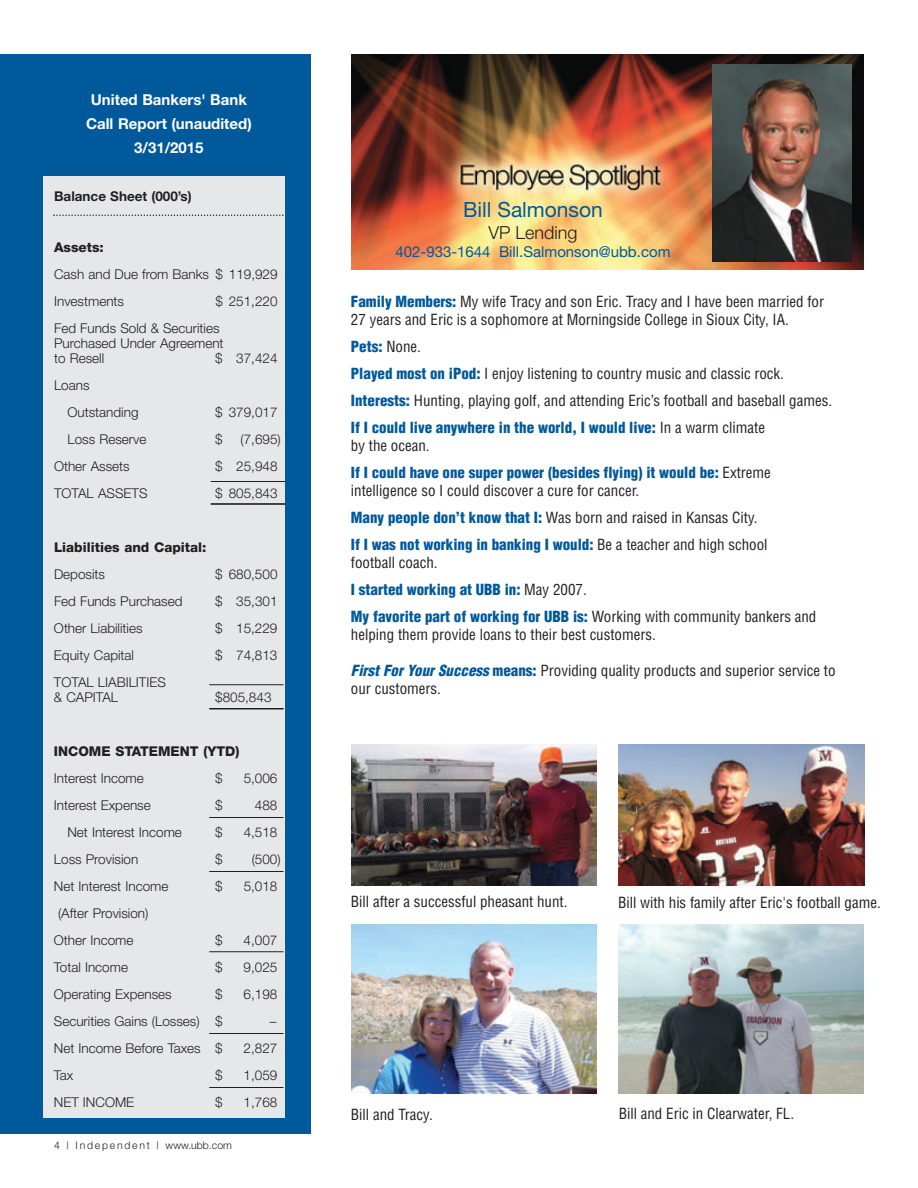
<style>
.page{position:relative;width:918px;height:1188px;background:#fff}
.page>*{position:absolute;margin:0;border:0;box-sizing:border-box;transform-origin:0 0}
.t1{font:21px "Helvetica Neue";color:#00599b}
.t2{font:300 18px "Helvetica Neue";color:#231f20}
.t3{font:condensed 15px/27px "Helvetica";color:#231f20}
.t4{font:900 condensed 15px/27px "Helvetica";color:#00599b}
.t5{font:700 15px/24px "Helvetica Neue";color:#fff;text-align:center}
.t6{font:15px "Helvetica Neue";color:#00599b}
.t7{font:300 13.5px/27px "Helvetica Neue";color:#231f20}
.t8{font:800 13.5px "Helvetica Neue";color:#231f20}
.t9{font:700 13.5px "Helvetica Neue";color:#231f20}
.t10{font:300 10.5px "Helvetica Neue";letter-spacing:.165em;color:#231f20}
.s1{font-weight:900;color:#00599b}
.s2{font-weight:400;color:#231f20}
.s3{font-weight:900;font-style:italic;color:#00599b}
</style>
<div class="page">
<img style="left:618px;top:925px;width:246px;height:169px">
<img style="left:619px;top:745px;width:245px;height:140px">
<img style="left:351px;top:745px;width:246px;height:140px">
<div style="left:0;top:54px;width:311px;height:1080px;background:#00599b"></div>
<div style="left:44px;top:176px;width:241px;height:942px;background:#e6e7e9"></div>
<svg style="left:53px;top:214px;width:231px;height:2px"></svg>
<hr style="left:211px;top:481px;width:74px;height:1px;background:#231f20">
<hr style="left:211px;top:503px;width:74px;height:1px;background:#231f20">
<hr style="left:211px;top:504px;width:74px;height:1px;background:#231f20">
<hr style="left:209px;top:684px;width:75px;height:1px;background:#231f20">
<hr style="left:209px;top:817px;width:75px;height:1px;background:#231f20">
<hr style="left:209px;top:871px;width:75px;height:1px;background:#231f20">
<hr style="left:209px;top:1033px;width:75px;height:1px;background:#231f20">
<hr style="left:209px;top:951px;width:75px;height:1px;background:#231f20">
<hr style="left:209px;top:1087px;width:75px;height:1px;background:#231f20">
<hr style="left:209px;top:708px;width:75px;height:1px;background:#231f20">
<hr style="left:209px;top:709px;width:75px;height:1px;background:#231f20">
<img style="left:351px;top:54px;width:513px;height:216px">
<img style="left:713px;top:64px;width:139px;height:198px">
<img style="left:351px;top:925px;width:246px;height:169px">
<p class="t5" style="left:86px;top:89px;width:167px">United Bankers' Bank<br>Call Report (unaudited)<br>3/31/2015</p>
<p class="t9" style="left:54px;top:192px;width:139px">Balance Sheet (000’s)</p>
<p class="t8" style="left:54px;top:243px;width:51px">Assets:</p>
<p class="t7" style="left:54px;top:262px;width:225px">Cash and Due from Banks $ 119,929<br>Investments</p>
<p class="t7" style="left:54px;top:289px;width:225px;text-indent:161px">$ 251,220<br>Fed Funds Sold &amp; Securities</p>
<p class="t7" style="left:54px;top:337px;width:171px;line-height:15px">Purchased Under Agreement to Resell</p>
<p class="t7" style="left:215px;top:346px;width:64px">$ 37,424</p>
<p class="t7" style="left:68px;top:373px;width:73px;text-indent:-13px">Loans<br>Outstanding</p>
<p class="t7" style="left:215px;top:400px;width:64px">$ 379,017</p>
<p class="t7" style="left:68px;top:427px;width:80px">Loss Reserve</p>
<p class="t7" style="left:215px;top:427px;width:9px">$</p>
<p class="t7" style="left:241px;top:427px;width:42px">(7,695)</p>
<p class="t7" style="left:54px;top:454px;width:77px">Other Assets</p>
<p class="t7" style="left:215px;top:454px;width:64px">$ 25,948</p>
<p class="t7" style="left:54px;top:481px;width:95px">TOTAL ASSETS</p>
<p class="t7" style="left:215px;top:481px;width:64px">$ 805,843</p>
<p class="t8" style="left:54px;top:543px;width:154px">Liabilities and Capital:</p>
<p class="t7" style="left:54px;top:562px;width:52px">Deposits</p>
<p class="t7" style="left:215px;top:562px;width:64px">$ 680,500</p>
<p class="t7" style="left:54px;top:589px;width:130px">Fed Funds Purchased</p>
<p class="t7" style="left:215px;top:589px;width:64px">$ 35,301</p>
<p class="t7" style="left:54px;top:616px;width:90px">Other Liabilities</p>
<p class="t7" style="left:215px;top:616px;width:64px">$ 15,229</p>
<p class="t7" style="left:54px;top:643px;width:82px">Equity Capital</p>
<p class="t7" style="left:215px;top:643px;width:64px">$ 74,813</p>
<p class="t7" style="left:54px;top:676px;width:113px;line-height:15px">TOTAL LIABILITIES &amp; CAPITAL</p>
<p class="t7" style="left:215px;top:685px;width:58px">$805,843</p>
<p class="t8" style="left:54px;top:747px;width:187px">INCOME STATEMENT (YTD)</p>
<p class="t7" style="left:54px;top:766px;width:91px">Interest Income</p>
<p class="t7" style="left:215px;top:766px;width:9px">$</p>
<p class="t7" style="left:244px;top:766px;width:35px">5,006</p>
<p class="t7" style="left:54px;top:793px;width:98px">Interest Expense</p>
<p class="t7" style="left:215px;top:793px;width:9px">$</p>
<p class="t7" style="left:255px;top:793px;width:24px">488</p>
<p class="t7" style="left:67px;top:820px;width:116px">Net Interest Income</p>
<p class="t7" style="left:215px;top:820px;width:9px">$</p>
<p class="t7" style="left:244px;top:820px;width:35px">4,518</p>
<p class="t7" style="left:54px;top:847px;width:86px">Loss Provision</p>
<p class="t7" style="left:215px;top:847px;width:9px">$</p>
<p class="t7" style="left:252px;top:847px;width:31px">(500)</p>
<p class="t7" style="left:54px;top:874px;width:116px">Net Interest Income</p>
<p class="t7" style="left:215px;top:874px;width:9px">$</p>
<p class="t7" style="left:244px;top:874px;width:35px">5,018</p>
<p class="t7" style="left:54px;top:901px;width:96px;text-indent:4px">(After Provision)<br>Other Income</p>
<p class="t7" style="left:215px;top:928px;width:9px">$</p>
<p class="t7" style="left:244px;top:928px;width:35px">4,007</p>
<p class="t7" style="left:54px;top:955px;width:76px">Total Income</p>
<p class="t7" style="left:215px;top:955px;width:9px">$</p>
<p class="t7" style="left:244px;top:955px;width:35px">9,025</p>
<p class="t7" style="left:54px;top:982px;width:119px">Operating Expenses</p>
<p class="t7" style="left:215px;top:982px;width:9px">$</p>
<p class="t7" style="left:244px;top:982px;width:35px">6,198</p>
<p class="t7" style="left:54px;top:1009px;width:170px">Securities Gains (Losses) $</p>
<p class="t7" style="left:270px;top:1009px;width:8px">–</p>
<p class="t7" style="left:54px;top:1036px;width:170px">Net Income Before Taxes $</p>
<p class="t7" style="left:244px;top:1036px;width:35px">2,827</p>
<p class="t7" style="left:54px;top:1063px;width:21px">Tax</p>
<p class="t7" style="left:215px;top:1063px;width:9px">$</p>
<p class="t7" style="left:244px;top:1063px;width:35px">1,059</p>
<p class="t7" style="left:54px;top:1090px;width:82px">NET INCOME</p>
<p class="t7" style="left:215px;top:1090px;width:9px">$</p>
<p class="t7" style="left:244px;top:1090px;width:35px">1,768</p>
<p class="t10" style="left:54px;top:1141px;width:179px">4 | Independent | www.ubb.com</p>
<h1 class="t1" style="left:463px;top:202px;width:141px">Bill Salmonson</h1>
<p class="t2" style="left:489px;top:226px;width:91px">VP Lending</p>
<p class="t6" style="left:396px;top:247px;width:276px">402-933-1644 Bill.Salmonson@ubb.com</p>
<p class="t3" style="left:351px;top:293px;width:475px;line-height:18px"><span class="s1">Family Members:</span> My wife Tracy and son Eric. Tracy and I have been married for<br>27 years and Eric is a sophomore at Morningside College in Sioux City, IA.</p>
<p class="t3" style="left:351px;top:333px;width:483px"><span class="s1">Pets:</span> None.<br><span class="s1">Played most on iPod:</span> I enjoy listening to country music and classic rock.<br><span class="s1">Interests:</span> Hunting, playing golf, and attending Eric’s football and baseball games.<br><span class="s1">If I could live anywhere in the world, I would live:</span> In a warm climate</p>
<p class="t4" style="left:351px;top:432px;width:421px"><span class="s2">by the ocean.<br></span>If I could have one super power (besides flying) it would be: <span class="s2">Extreme</span></p>
<p class="t3" style="left:351px;top:477px;width:418px">intelligence so I could discover a cure for cancer.<br><span class="s1">Many people don’t know that I:</span> Was born and raised in Kansas City.<br><span class="s1">If I was not working in banking I would:</span> Be a teacher and high school</p>
<p class="t4" style="left:351px;top:549px;width:467px"><span class="s2">football coach.<br></span>I started working at UBB in: <span class="s2">May 2007.<br></span>My favorite part of working for UBB is: <span class="s2">Working with community bankers and</span></p>
<p class="t3" style="left:351px;top:621px;width:306px">helping them provide loans to their best customers.</p>
<p class="t3" style="left:351px;top:662px;width:486px;line-height:18px"><span class="s3">First For Your Success</span> <span class="s1">means:</span> Providing quality products and superior service to our customers.</p>
<p class="t3" style="left:351px;top:888px;width:218px">Bill after a successful pheasant hunt.</p>
<p class="t3" style="left:618px;top:889px;width:264px">Bill with his family after Eric's football game.</p>
<p class="t3" style="left:351px;top:1101px;width:83px">Bill and Tracy.</p>
<p class="t3" style="left:619px;top:1100px;width:177px">Bill and Eric in Clearwater, FL.</p>
</div>
